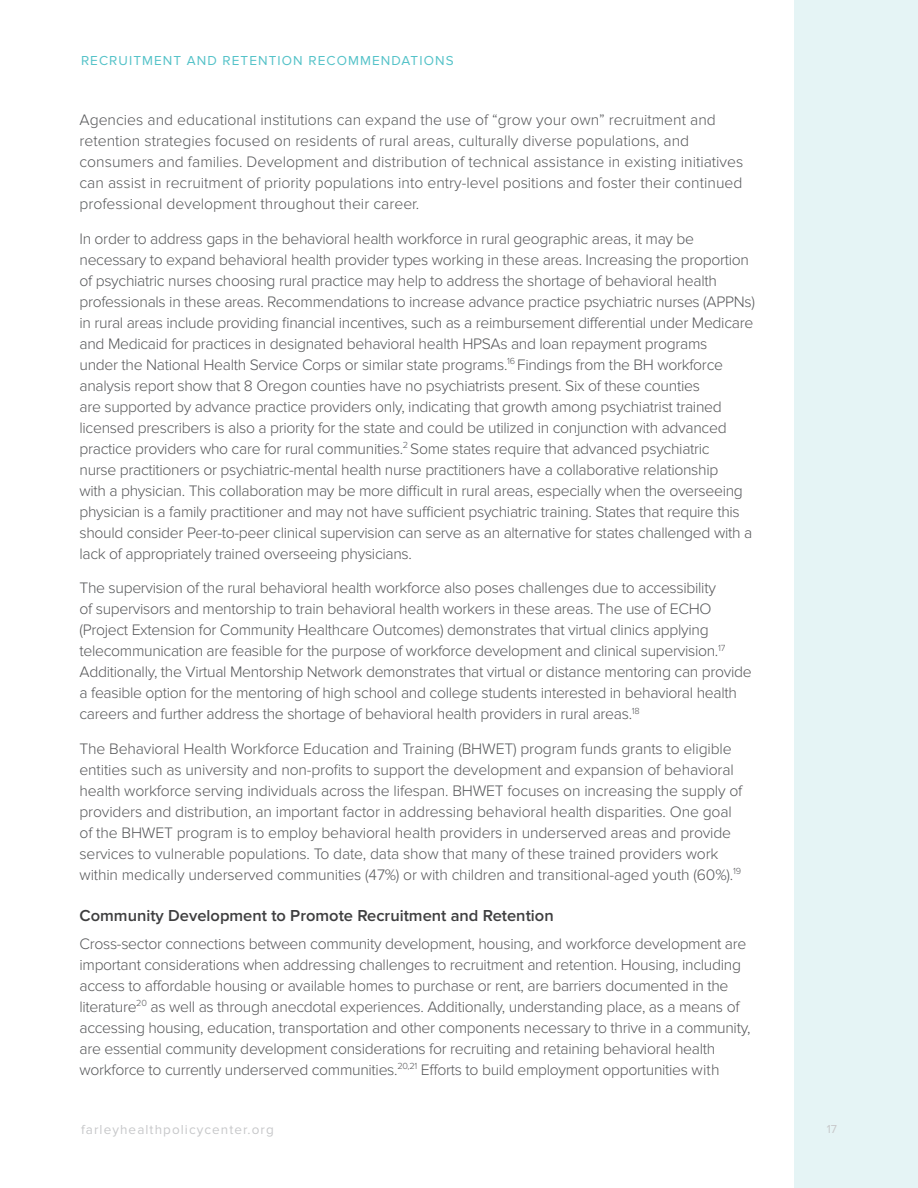
<style>
.page{position:relative;width:918px;height:1188px;background:#fff}
.page>*{position:absolute;margin:0;border:0;box-sizing:border-box;transform-origin:0 0}
.H4_Headings{font:600 16.5px "Proxima Nova";color:#3e3e3f}
.COPY{font:300 15.75px/21px "Proxima Nova";letter-spacing:-.02em;color:#57585a}
.COPY-2{font:300 15.75px/21px "Proxima Nova";color:#57585a}
.t1{font:13.5px "Proxima Nova";letter-spacing:.08em;color:#54c2c8}
.t2{font:13.5px "Proxima Nova";letter-spacing:.08em;color:#c7c8ca}
.t3{font:12px "Proxima Nova";color:#c7c8ca}
</style>
<div class="page">
<div style="left:794px;top:0;width:124px;height:1188px;background:#e5f4f5"></div>
<p class="t1" style="left:81px;top:52px;width:374px">RECRUITMENT AND RETENTION RECOMMENDATIONS</p>
<p class="COPY-2" style="left:80px;top:109px;width:665px">Agencies and educational institutions can expand the use of “grow your own” recruitment and retention strategies focused on residents of rural areas, culturally diverse populations, and consumers and families. Development and distribution of technical assistance in existing initiatives can assist in recruitment of priority populations into entry-level positions and foster their continued professional development throughout their career.</p>
<p class="COPY" style="left:80px;top:228px;width:677px">In order to address gaps in the behavioral health workforce in rural geographic areas, it may be necessary to expand behavioral health provider types working in these areas. Increasing the proportion of psychiatric nurses choosing rural practice may help to address the shortage of behavioral health professionals in these areas. Recommendations to increase advance practice psychiatric nurses (APPNs) in rural areas include providing financial incentives, such as a reimbursement differential under Medicare and Medicaid for practices in designated behavioral health HPSAs and loan repayment programs<br>under the National Health Service Corps or similar state programs.<sup>16</sup> Findings from the BH workforce analysis report show that 8 Oregon counties have no psychiatrists present. Six of these counties<br>are supported by advance practice providers only, indicating that growth among psychiatrist trained licensed prescribers is also a priority for the state and could be utilized in conjunction with advanced practice providers who care for rural communities.<sup>2</sup> Some states require that advanced psychiatric<br>nurse practitioners or psychiatric-mental health nurse practitioners have a collaborative relationship<br>with a physician. This collaboration may be more difficult in rural areas, especially when the overseeing physician is a family practitioner and may not have sufficient psychiatric training. States that require this should consider Peer-to-peer clinical supervision can serve as an alternative for states challenged with a lack of appropriately trained overseeing physicians.</p>
<p class="COPY" style="left:80px;top:577px;width:674px">The supervision of the rural behavioral health workforce also poses challenges due to accessibility<br>of supervisors and mentorship to train behavioral health workers in these areas. The use of ECHO (Project Extension for Community Healthcare Outcomes) demonstrates that virtual clinics applying telecommunication are feasible for the purpose of workforce development and clinical supervision.<sup>17<br></sup>Additionally, the Virtual Mentorship Network demonstrates that virtual or distance mentoring can provide a feasible option for the mentoring of high school and college students interested in behavioral health careers and further address the shortage of behavioral health providers in rural areas.<sup>18</sup></p>
<p class="COPY" style="left:80px;top:738px;width:664px">The Behavioral Health Workforce Education and Training (BHWET) program funds grants to eligible entities such as university and non-profits to support the development and expansion of behavioral health workforce serving individuals across the lifespan. BHWET focuses on increasing the supply of providers and distribution, an important factor in addressing behavioral health disparities. One goal of the BHWET program is to employ behavioral health providers in underserved areas and provide services to vulnerable populations. To date, data show that many of these trained providers work within medically underserved communities (47%) or with children and transitional-aged youth (60%).<sup>19</sup></p>
<p class="H4_Headings" style="left:80px;top:906px;width:476px">Community Development to Promote Recruitment and Retention</p>
<p class="COPY" style="left:80px;top:933px;width:672px">Cross-sector connections between community development, housing, and workforce development are important considerations when addressing challenges to recruitment and retention. Housing, including access to affordable housing or available homes to purchase or rent, are barriers documented in the literature<sup>20</sup> as well as through anecdotal experiences. Additionally, understanding place, as a means of accessing housing, education, transportation and other components necessary to thrive in a community, are essential community development considerations for recruiting and retaining behavioral health workforce to currently underserved communities.<sup>20,21</sup> Efforts to build employment opportunities with</p>
<p class="t2" style="left:81px;top:1122px;width:194px">farleyhealthpolicycenter.org</p>
<p class="t3" style="left:827px;top:1122px;width:12px">17</p>
</div>
